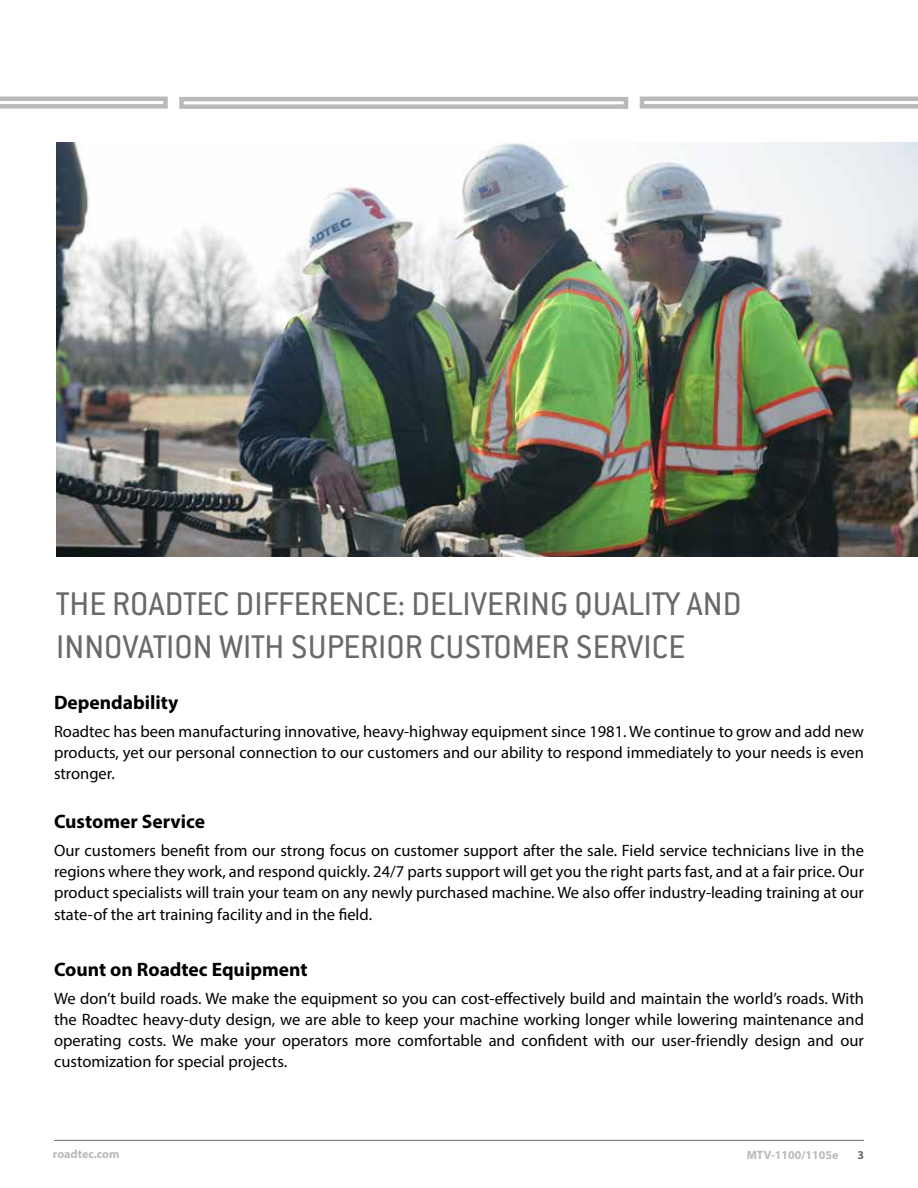
<style>
.page{position:relative;width:918px;height:1188px;background:#fff}
.page>*{position:absolute;margin:0;border:0;box-sizing:border-box;transform-origin:0 0}
.t1{font:36px/43.2px "Conduit ITC Std";color:#696969}
.t2{font:700 19.5px "Myriad Pro";color:#000}
.t3{font:16.5px/21px "Myriad Pro";color:#000;text-align:justify}
.t4{font:700 12px "Myriad Pro";color:#b8babc}
.t5{font:700 12px "Myriad Pro";color:#696969}
</style>
<div class="page">
<hr style="left:54px;top:1140px;width:810px;height:1px;background:#696969">
<img style="left:56px;top:142px;width:862px;height:414px">
<svg style="left:0;top:97px;width:168px;height:12px"></svg>
<svg style="left:640px;top:97px;width:278px;height:12px"></svg>
<div style="left:179px;top:97px;width:449px;height:12px;border:5px solid #b8babc"></div>
<h1 class="t1" style="left:56px;top:584px;width:687px">THE ROADTEC DIFFERENCE: DELIVERING QUALITY AND<br>INNOVATION WITH SUPERIOR CUSTOMER SERVICE</h1>
<p class="t2" style="left:54px;top:695px;width:126px">Dependability</p>
<p class="t3" style="left:54px;top:722px;width:811px">Roadtec has been manufacturing innovative, heavy-highway equipment since 1981. We continue to grow and add new products, yet our personal connection to our customers and our ability to respond immediately to your needs is even stronger.</p>
<p class="t2" style="left:54px;top:814px;width:153px">Customer Service</p>
<p class="t3" style="left:54px;top:841px;width:812px">Our customers benefit from our strong focus on customer support after the sale. Field service technicians live in the regions where they work, and respond quickly. 24/7 parts support will get you the right parts fast, and at a fair price. Our product specialists will train your team on any newly purchased machine. We also offer industry-leading training at our state-of the art training facility and in the field.</p>
<p class="t2" style="left:54px;top:962px;width:255px">Count on Roadtec Equipment</p>
<p class="t3" style="left:54px;top:989px;width:812px">We don’t build roads. We make the equipment so you can cost-effectively build and maintain the world’s roads. With the Roadtec heavy-duty design, we are able to keep your machine working longer while lowering maintenance and operating costs. We make your operators more comfortable and confident with our user-friendly design and our customization for special projects.</p>
<p class="t4" style="left:53px;top:1147px;width:68px">roadtec.com</p>
<p class="t4" style="left:747px;top:1148px;width:93px">MTV-1100/1105e</p>
<p class="t5" style="left:857px;top:1150px;width:8px">3</p>
</div>
